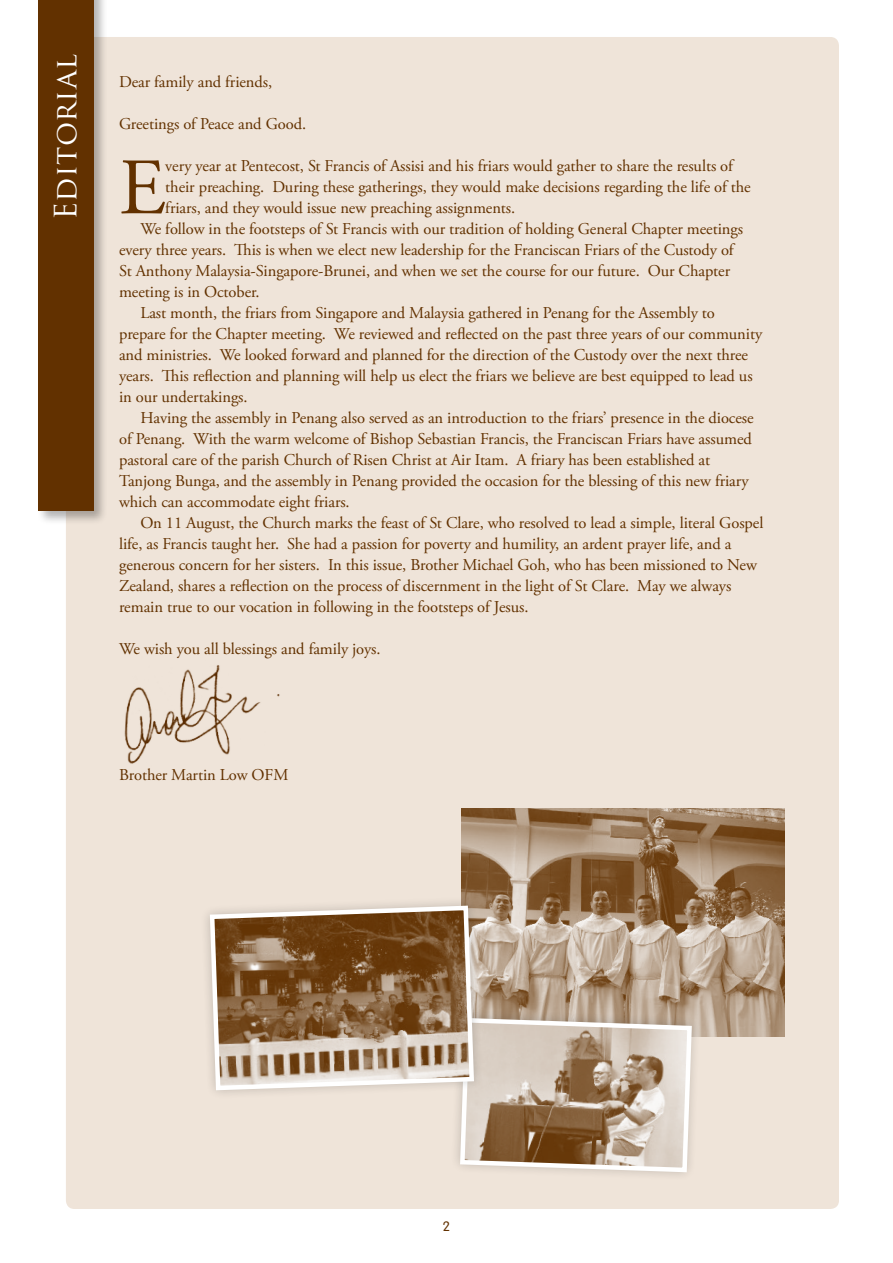
<style>
.page{position:relative;width:893px;height:1263px;background:#fff}
.page>*{position:absolute;margin:0;border:0;box-sizing:border-box;transform-origin:0 0}
.t1{font:79.8px "Adobe Garamond Pro";color:#623100}
.t2{font:30px "Trajan Pro";letter-spacing:.015em;color:#fff}
.t3{font:16.5px "Adobe Garamond Pro";letter-spacing:-.005em;color:#623100}
.t4{font:13.5px "Balloon";color:#623100}
</style>
<div class="page">
<div style="left:66px;top:37px;width:773px;height:1172px;background:#efe4d9;border-radius:9px"></div>
<div style="left:36px;top:0;width:72px;height:524px;background:#000;opacity:.3"></div>
<div style="left:38px;top:0;width:56px;height:510px;background:#623100"></div>
<img style="left:124px;top:665px;width:156px;height:99px">
<img style="left:462px;top:808px;width:323px;height:229px">
<svg style="left:456px;top:1007px;width:247px;height:168px"></svg>
<svg style="left:206px;top:895px;width:279px;height:206px"></svg>
<svg style="left:207px;top:903px;width:269px;height:189px"></svg>
<h2 class="t2" style="left:47px;top:220px;width:168px;rotate:-90deg">Editorial</h2>
<p class="t3" style="left:119px;top:72px;width:155px">Dear family and friends,</p>
<p class="t3" style="left:119px;top:114px;width:189px">Greetings of Peace and Good.</p>
<h1 class="t1" style="left:119px;top:140px;width:48px">E</h1>
<p class="t3" style="left:165px;top:156px;width:569px">very year at Pentecost, St Francis of Assisi and his friars would gather to share the results of</p>
<p class="t3" style="left:165px;top:177px;width:587px">their preaching. During these gatherings, they would make decisions regarding the life of the</p>
<p class="t3" style="left:165px;top:198px;width:351px">friars, and they would issue new preaching assignments.</p>
<p class="t3" style="left:140px;top:219px;width:604px">We follow in the footsteps of St Francis with our tradition of holding General Chapter meetings</p>
<p class="t3" style="left:119px;top:240px;width:616px">every three years. This is when we elect new leadership for the Franciscan Friars of the Custody of</p>
<p class="t3" style="left:119px;top:261px;width:613px">St Anthony Malaysia-Singapore-Brunei, and when we set the course for our future. Our Chapter</p>
<p class="t3" style="left:119px;top:282px;width:142px">meeting is in October.</p>
<p class="t3" style="left:140px;top:303px;width:576px">Last month, the friars from Singapore and Malaysia gathered in Penang for the Assembly to</p>
<p class="t3" style="left:119px;top:324px;width:645px">prepare for the Chapter meeting. We reviewed and reflected on the past three years of our community</p>
<p class="t3" style="left:119px;top:345px;width:630px">and ministries. We looked forward and planned for the direction of the Custody over the next three</p>
<p class="t3" style="left:119px;top:366px;width:635px">years. This reflection and planning will help us elect the friars we believe are best equipped to lead us</p>
<p class="t3" style="left:119px;top:387px;width:130px">in our undertakings.</p>
<p class="t3" style="left:140px;top:408px;width:615px">Having the assembly in Penang also served as an introduction to the friars’ presence in the diocese</p>
<p class="t3" style="left:119px;top:429px;width:634px">of Penang. With the warm welcome of Bishop Sebastian Francis, the Franciscan Friars have assumed</p>
<p class="t3" style="left:119px;top:450px;width:593px">pastoral care of the parish Church of Risen Christ at Air Itam. A friary has been established at</p>
<p class="t3" style="left:119px;top:471px;width:631px">Tanjong Bunga, and the assembly in Penang provided the occasion for the blessing of this new friary</p>
<p class="t3" style="left:119px;top:492px;width:232px">which can accommodate eight friars.</p>
<p class="t3" style="left:140px;top:513px;width:625px">On 11 August, the Church marks the feast of St Clare, who resolved to lead a simple, literal Gospel</p>
<p class="t3" style="left:119px;top:534px;width:614px">life, as Francis taught her. She had a passion for poverty and humility, an ardent prayer life, and a</p>
<p class="t3" style="left:119px;top:555px;width:639px">generous concern for her sisters. In this issue, Brother Michael Goh, who has been missioned to New</p>
<p class="t3" style="left:119px;top:576px;width:614px">Zealand, shares a reflection on the process of discernment in the light of St Clare. May we always</p>
<p class="t3" style="left:119px;top:597px;width:411px">remain true to our vocation in following in the footsteps of Jesus.</p>
<p class="t3" style="left:119px;top:639px;width:263px">We wish you all blessings and family joys.</p>
<p class="t3" style="left:119px;top:765px;width:171px">Brother Martin Low OFM</p>
<p class="t4" style="left:443px;top:1217px;width:9px">2</p>
</div>
